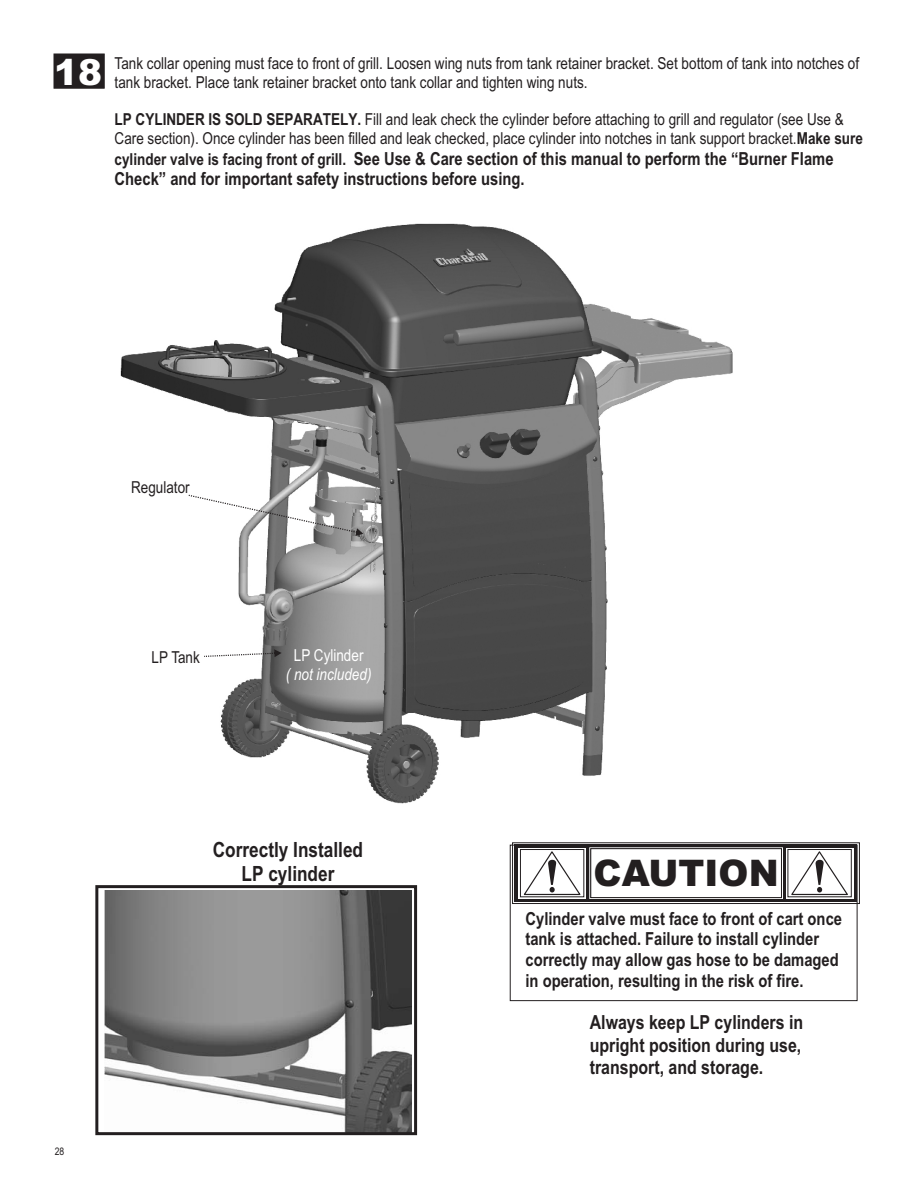
<style>
.page{position:relative;width:918px;height:1188px;background:#fff}
.page>*{position:absolute;margin:0;border:0;box-sizing:border-box;transform-origin:0 0}
.t1{font:900 36.6px "Arial";color:#231f20}
.t2{font:700 21px/24px "Arial Narrow";color:#231f20;text-align:center}
.t3{font:700 19.5px/22.2px "Arial Narrow";color:#231f20;text-align:justify}
.t4{font:700 18px/20.5px "Arial Narrow";color:#231f20}
.t5{font:16.5px/18.8px "Arial Narrow";color:#231f20}
.t6{font:italic 16.5px "Arial Narrow";color:#fff}
.t7{font:16.5px "Arial Narrow";color:#fff}
.t8{font:10.5px "Arial Narrow";color:#231f20}
.s1{font-family:"Arial";font-weight:900;font-size:36px;color:#fff}
.s2{font-weight:700}
.s3{font-size:16.5px}
</style>
<div class="page">
<img style="left:120px;top:223px;width:613px;height:581px">
<div style="left:54px;top:54px;width:50px;height:34px;background:#231f20"></div>
<div style="left:510px;top:845px;width:347px;height:156px;background:#fff;border:1px solid #231f20"></div>
<div style="left:512px;top:842px;width:348px;height:62px;border:1px solid #231f20"></div>
<div style="left:514px;top:844px;width:343px;height:58px;background:#231f20"></div>
<div style="left:518px;top:848px;width:68px;height:50px;background:linear-gradient(to bottom,#b5b4b4,#b5b4b4)"></div>
<div style="left:520px;top:849px;width:64px;height:48px;border:1px solid #231f20"></div>
<div style="left:786px;top:848px;width:67px;height:50px;background:#7c7a7a"></div>
<div style="left:788px;top:849px;width:64px;height:48px;border:1px solid #231f20"></div>
<div style="left:589px;top:847px;width:194px;height:52px;border:1px solid #fff"></div>
<svg style="left:790px;top:850px;width:60px;height:46px;background:#e3e3e3"></svg>
<svg style="left:522px;top:850px;width:60px;height:46px;background:#e3e3e3"></svg>
<div style="left:590px;top:848px;width:192px;height:50px;background:#fff;border:1px solid #231f20"></div>
<svg style="left:189px;top:495px;width:174px;height:41px"></svg>
<svg style="left:204px;top:649px;width:78px;height:8px"></svg>
<img style="left:105px;top:891px;width:306px;height:240px">
<div style="left:95px;top:885px;width:322px;height:250px;border:3px solid #231f20"></div>
<p class="t5" style="left:115px;top:56px;width:746px;text-indent:-61px"><span class="s1">18</span> Tank collar opening must face to front of grill. Loosen wing nuts from tank retainer bracket. Set bottom of tank into notches of tank bracket. Place tank retainer bracket onto tank collar and tighten wing nuts.</p>
<p class="t5" style="left:115px;top:112px;width:750px"><span class="s2">LP CYLINDER IS SOLD SEPARATELY.</span> Fill and leak check the cylinder before attaching to grill and regulator (see Use &amp;<br>Care section). Once cylinder has been filled and leak checked, place cylinder into notches in tank support bracket.<span class="s2">Make sure</span></p>
<p class="t4" style="left:115px;top:150px;width:720px"><span class="s3">cylinder valve is facing front of grill.</span> See Use &amp; Care section of this manual to perform the “Burner Flame<br>Check” and for important safety instructions before using.</p>
<p class="t5" style="left:131px;top:480px;width:60px">Regulator</p>
<p class="t5" style="left:152px;top:649px;width:50px">LP Tank</p>
<p class="t7" style="left:294px;top:649px;width:71px">LP Cylinder</p>
<p class="t6" style="left:286px;top:668px;width:87px">( not included)</p>
<p class="t2" style="left:213px;top:839px;width:152px">Correctly Installed<br>LP cylinder</p>
<p class="t8" style="left:55px;top:1148px;width:11px">28</p>
<h1 class="t1" style="left:594px;top:860px;width:187px">CAUTION</h1>
<p class="t4" style="left:525px;top:910px;width:318px">Cylinder valve must face to front of cart once tank is attached. Failure to install cylinder correctly may allow gas hose to be damaged in operation, resulting in the risk of fire.</p>
<p class="t3" style="left:590px;top:1013px;width:215px">Always keep LP cylinders in upright position during use, transport, and storage.</p>
</div>
